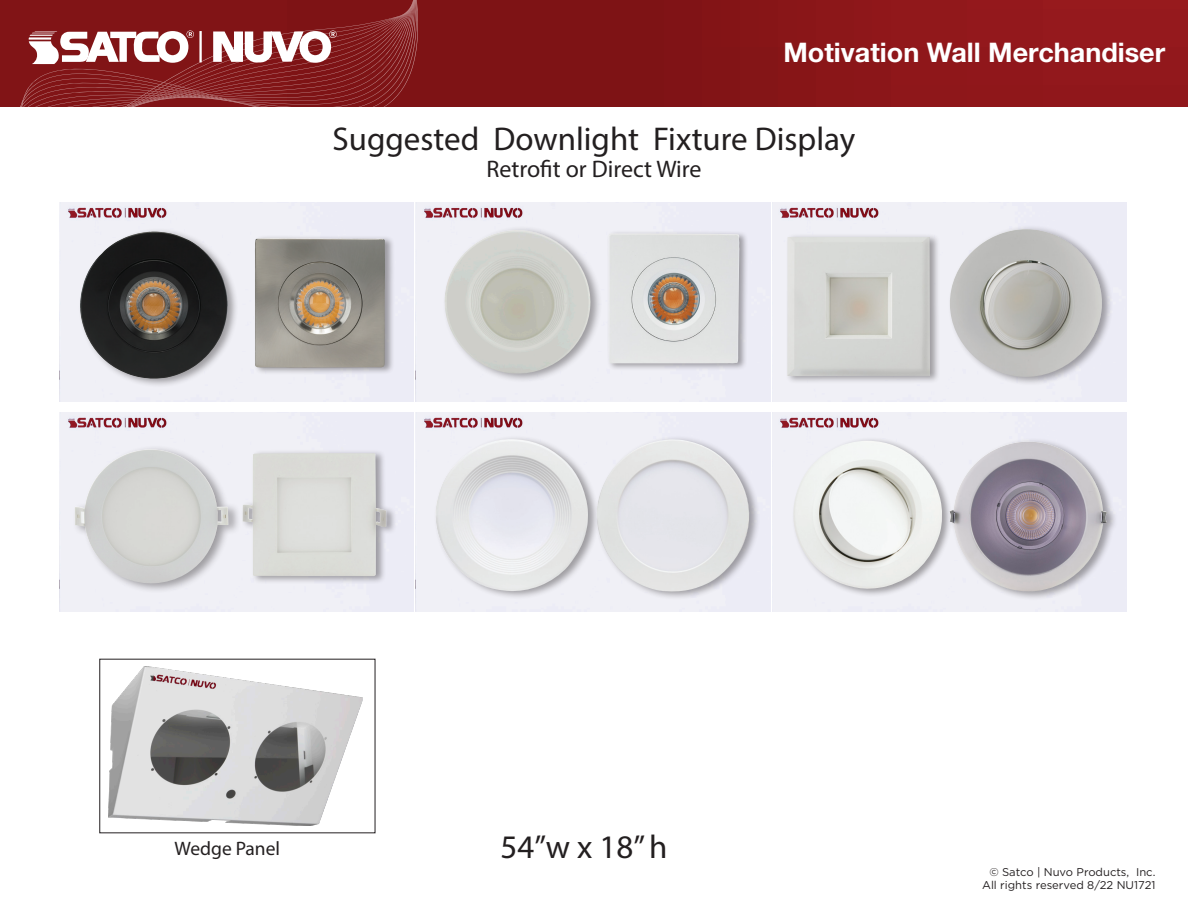
<style>
.page{position:relative;width:1188px;height:918px;background:#fff}
.page>*{position:absolute;margin:0;border:0;box-sizing:border-box;transform-origin:0 0}
.t1{font:33px "Myriad Pro";color:#231f20}
.t2{font:700 27px "Helvetica Neue";color:#fff}
.t3{font:24px "Myriad Pro";color:#231f20}
.t4{font:19.5px "Myriad Pro";color:#231f20}
.t5{font:11.25px/12.8px "Gotham";color:#231f20;text-align:right}
</style>
<div class="page">
<div style="left:0;top:0;width:1188px;height:106px;background:linear-gradient(to bottom,#891619,#871518)"></div>
<svg style="left:287px;top:2px;width:141px;height:4px"></svg>
<svg style="left:20px;top:6px;width:412px;height:100px;background:#953b3d"></svg>
<hr style="left:199px;top:31px;width:3px;height:31px;background:#fff">
<div style="left:60px;top:202px;width:354px;height:200px;background:#f0f0f6"></div>
<div style="left:60px;top:412px;width:354px;height:199px;background:#f0f0f6"></div>
<div style="left:416px;top:202px;width:354px;height:200px;background:#f0f0f6"></div>
<div style="left:416px;top:412px;width:354px;height:199px;background:#f0f0f6"></div>
<div style="left:772px;top:202px;width:354px;height:200px;background:#f0f0f6"></div>
<div style="left:772px;top:412px;width:354px;height:199px;background:#f0f0f6"></div>
<div style="left:443px;top:226px;width:160px;height:157px;background:#231f20;opacity:.4"></div>
<img style="left:442px;top:230px;width:150px;height:144px">
<div style="left:78px;top:228px;width:161px;height:159px;background:#231f20;opacity:.4"></div>
<img style="left:80px;top:232px;width:148px;height:147px">
<div style="left:786px;top:233px;width:154px;height:151px;background:#231f20;opacity:.4"></div>
<img style="left:787px;top:237px;width:143px;height:139px">
<div style="left:434px;top:435px;width:165px;height:165px;background:#231f20;opacity:.4"></div>
<img style="left:435px;top:439px;width:153px;height:152px">
<div style="left:73px;top:444px;width:168px;height:150px;background:#231f20;opacity:.4"></div>
<img style="left:75px;top:449px;width:153px;height:135px">
<div style="left:792px;top:437px;width:161px;height:160px;background:#231f20;opacity:.4"></div>
<img style="left:793px;top:441px;width:150px;height:148px">
<div style="left:948px;top:437px;width:170px;height:163px;background:#231f20;opacity:.4"></div>
<img style="left:949px;top:442px;width:158px;height:149px">
<div style="left:595px;top:435px;width:166px;height:165px;background:#231f20;opacity:.4"></div>
<img style="left:596px;top:439px;width:155px;height:154px">
<div style="left:241px;top:449px;width:156px;height:135px;background:#231f20;opacity:.4"></div>
<img style="left:243px;top:453px;width:143px;height:123px">
<div style="left:607px;top:230px;width:142px;height:141px;background:#231f20;opacity:.4"></div>
<img style="left:608px;top:233px;width:132px;height:130px">
<div style="left:253px;top:235px;width:142px;height:140px;background:#231f20;opacity:.4"></div>
<img style="left:255px;top:238px;width:130px;height:130px">
<div style="left:948px;top:225px;width:165px;height:161px;background:#231f20;opacity:.4"></div>
<img style="left:949px;top:229px;width:153px;height:150px">
<img style="left:108px;top:666px;width:254px;height:159px">
<h2 class="t2" style="left:783px;top:35px;width:383px">Motivation Wall Merchandiser</h2>
<p class="t1" style="left:333px;top:119px;width:524px">Suggested Downlight Fixture Display</p>
<p class="t3" style="left:486px;top:154px;width:217px">Retrofit or Direct Wire</p>
<p class="t4" style="left:175px;top:836px;width:107px">Wedge Panel</p>
<p class="t1" style="left:501px;top:827px;width:168px">54”w x 18” h</p>
<p class="t5" style="left:982px;top:865px;width:175px">© Satco | Nuvo Products, Inc.<br>All rights reserved 8/22 NU1721</p>
</div>
